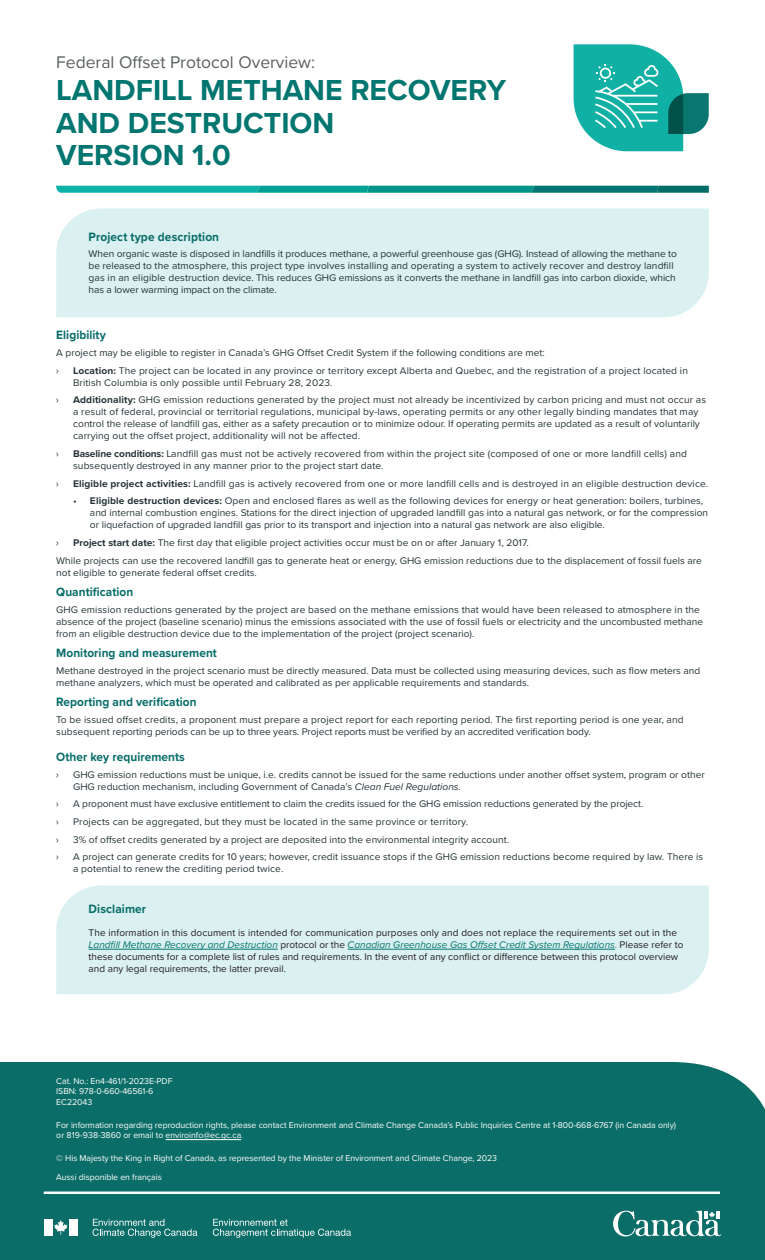
<style>
.page{position:relative;width:765px;height:1260px;background:#fff}
.page>*{position:absolute;margin:0;border:0;box-sizing:border-box;transform-origin:0 0}
.t1{font:700 30px/32.5px "Proxima Nova";color:#01756f}
.t2{font:17.5px "Proxima Nova";color:#5a615d}
.t3{font:700 12.5px "Proxima Nova";letter-spacing:.005em;color:#076d69;scale:.95 1}
.t4{font:10px/12px "Proxima Nova";color:#263337}
.t5{font:10px/12px "Proxima Nova";color:#231f20}
.t6{font:10px "Myriad Pro";color:#263337}
.t7{font:8.75px/10.5px "Proxima Nova";letter-spacing:-.005em;color:#fff}
.s1{font-weight:700}
.s2{font-style:italic}
.s3{font-style:italic;color:#01756f}
.s4{font-weight:300}
</style>
<div class="page">
<svg style="left:574px;top:44px;width:135px;height:107px"></svg>
<div style="left:0;top:1062px;width:765px;height:198px;background:#0b6d67"></div>
<hr style="left:166px;top:1139px;width:75px;height:1px;background:#fff">
<div style="left:56px;top:208px;width:653px;height:109px;background:#dbf0f0"></div>
<div style="left:56px;top:885px;width:653px;height:109px;background:#dbf0f0"></div>
<hr style="left:89px;top:949px;width:189px;height:1px;background:#01756f">
<hr style="left:348px;top:949px;width:267px;height:1px;background:#01756f">
<hr style="left:44px;top:1192px;width:676px;height:2px;background:#fff">
<svg style="left:613px;top:1211px;width:108px;height:26px"></svg>
<svg style="left:54px;top:1220px;width:13px;height:14px"></svg>
<div style="left:44px;top:1219px;width:8px;height:17px;background:#fff"></div>
<div style="left:69px;top:1219px;width:9px;height:17px;background:#fff"></div>
<svg style="left:213px;top:1219px;width:138px;height:19px;background:#348580"></svg>
<svg style="left:93px;top:1219px;width:104px;height:19px;background:#388783"></svg>
<svg style="left:56px;top:186px;width:653px;height:7px;background:#0e9a90"></svg>
<h2 class="t2" style="left:56px;top:49px;width:260px">Federal Offset Protocol Overview:</h2>
<h1 class="t1" style="left:56px;top:73px;width:451px">LANDFILL METHANE RECOVERY<br>AND DESTRUCTION<br>VERSION 1.0</h1>
<p class="t3" style="left:89px;top:227px;width:139px">Project type description</p>
<p class="t4" style="left:89px;top:248px;width:590px">When organic waste is disposed in landfills it produces methane, a powerful greenhouse gas (GHG). Instead of allowing the methane to be released to the atmosphere, this project type involves installing and operating a system to actively recover and destroy landfill gas in an eligible destruction device. This reduces GHG emissions as it converts the methane in landfill gas into carbon dioxide, which has a lower warming impact on the climate.</p>
<p class="t3" style="left:56px;top:325px;width:54px">Eligibility</p>
<p class="t4" style="left:56px;top:346px;width:490px">A project may be eligible to register in Canada’s GHG Offset Credit System if the following conditions are met:</p>
<p class="t6" style="left:56px;top:364px;width:4px">›</p>
<p class="t4" style="left:73px;top:364px;width:616px"><span class="s1">Location:</span> The project can be located in any province or territory except Alberta and Quebec, and the registration of a project located in<br>British Columbia is only possible until February 28, 2023.</p>
<p class="t6" style="left:56px;top:394px;width:4px">›</p>
<p class="t4" style="left:73px;top:394px;width:635px"><span class="s1">Additionality:</span> GHG emission reductions generated by the project must not already be incentivized by carbon pricing and must not occur as a result of federal, provincial or territorial regulations, municipal by-laws, operating permits or any other legally binding mandates that may control the release of landfill gas, either as a safety precaution or to minimize odour. If operating permits are updated as a result of voluntarily carrying out the offset project, additionality will not be affected.</p>
<p class="t6" style="left:56px;top:448px;width:4px">›</p>
<p class="t4" style="left:73px;top:447px;width:615px"><span class="s1">Baseline conditions:</span> Landfill gas must not be actively recovered from within the project site (composed of one or more landfill cells) and subsequently destroyed in any manner prior to the project start date.</p>
<p class="t6" style="left:56px;top:477px;width:4px">›</p>
<p class="t4" style="left:73px;top:477px;width:637px"><span class="s1">Eligible project activities:</span> Landfill gas is actively recovered from one or more landfill cells and is destroyed in an eligible destruction device.</p>
<p class="t4" style="left:90px;top:495px;width:620px;text-indent:-17px">• <span class="s1">Eligible destruction devices:</span> Open and enclosed flares as well as the following devices for energy or heat generation: boilers, turbines, and internal combustion engines. Stations for the direct injection of upgraded landfill gas into a natural gas network, or for the compression or liquefaction of upgraded landfill gas prior to its transport and injection into a natural gas network are also eligible.</p>
<p class="t6" style="left:56px;top:536px;width:4px">›</p>
<p class="t4" style="left:56px;top:533px;width:647px;line-height:17.6px;text-indent:17px"><span class="s1">Project start date:</span> The first day that eligible project activities occur must be on or after January 1, 2017.<br>While projects can use the recovered landfill gas to generate heat or energy, GHG emission reductions due to the displacement of fossil fuels are</p>
<p class="t4" style="left:56px;top:566px;width:202px">not eligible to generate federal offset credits.</p>
<p class="t3" style="left:56px;top:583px;width:83px">Quantification</p>
<p class="t4" style="left:56px;top:603px;width:649px">GHG emission reductions generated by the project are based on the methane emissions that would have been released to atmosphere in the absence of the project (baseline scenario) minus the emissions associated with the use of fossil fuels or electricity and the uncombusted methane from an eligible destruction device due to the implementation of the project (project scenario).</p>
<p class="t3" style="left:56px;top:644px;width:171px">Monitoring and measurement</p>
<p class="t4" style="left:56px;top:664px;width:646px">Methane destroyed in the project scenario must be directly measured. Data must be collected using measuring devices, such as flow meters and methane analyzers, which must be operated and calibrated as per applicable requirements and standards.</p>
<p class="t3" style="left:56px;top:693px;width:149px">Reporting and verification</p>
<p class="t4" style="left:56px;top:713px;width:629px">To be issued offset credits, a proponent must prepare a project report for each reporting period. The first reporting period is one year, and subsequent reporting periods can be up to three years. Project reports must be verified by an accredited verification body.</p>
<p class="t3" style="left:56px;top:748px;width:137px">Other key requirements</p>
<p class="t6" style="left:56px;top:768px;width:4px">›</p>
<p class="t4" style="left:73px;top:768px;width:633px">GHG emission reductions must be unique, i.e. credits cannot be issued for the same reductions under another offset system, program or other<br>GHG reduction mechanism, including Government of Canada’s <span class="s2">Clean Fuel Regulations.</span></p>
<p class="t6" style="left:56px;top:798px;width:4px">›</p>
<p class="t4" style="left:73px;top:798px;width:572px">A proponent must have exclusive entitlement to claim the credits issued for the GHG emission reductions generated by the project.</p>
<p class="t6" style="left:56px;top:815px;width:4px">›</p>
<p class="t4" style="left:73px;top:815px;width:396px">Projects can be aggregated, but they must be located in the same province or territory.</p>
<p class="t6" style="left:56px;top:833px;width:4px">›</p>
<p class="t4" style="left:73px;top:833px;width:437px">3% of offset credits generated by a project are deposited into the environmental integrity account.</p>
<p class="t6" style="left:56px;top:851px;width:4px">›</p>
<p class="t4" style="left:73px;top:850px;width:632px">A project can generate credits for 10 years; however, credit issuance stops if the GHG emission reductions become required by law. There is a potential to renew the crediting period twice.</p>
<p class="t3" style="left:89px;top:899px;width:62px">Disclaimer</p>
<p class="t5" style="left:89px;top:926px;width:596px">The information in this document is intended for communication purposes only and does not replace the requirements set out in the <span class="s3">Landfill Methane Recovery and Destruction</span> protocol or the <span class="s3">Canadian Greenhouse Gas Offset Credit System Regulations</span><span class="s4">.</span> Please refer to these documents for a complete list of rules and requirements. In the event of any conflict or difference between this protocol overview and any legal requirements, the latter prevail.</p>
<p class="t7" style="left:56px;top:1075px;width:118px">Cat. No.: En4-461/1-2023E-PDF<br>ISBN: 978-0-660-46561-6<br>EC22043</p>
<p class="t7" style="left:56px;top:1119px;width:621px">For information regarding reproduction rights, please contact Environment and Climate Change Canada’s Public Inquiries Centre at 1-800-668-6767 (in Canada only) or 819-938-3860 or email to enviroinfo@ec.gc.ca<span class="s4">.</span></p>
<p class="t7" style="left:56px;top:1149px;width:442px;line-height:18.8px">© His Majesty the King in Right of Canada, as represented by the Minister of Environment and Climate Change, 2023<br>Aussi disponible en français</p>
</div>
